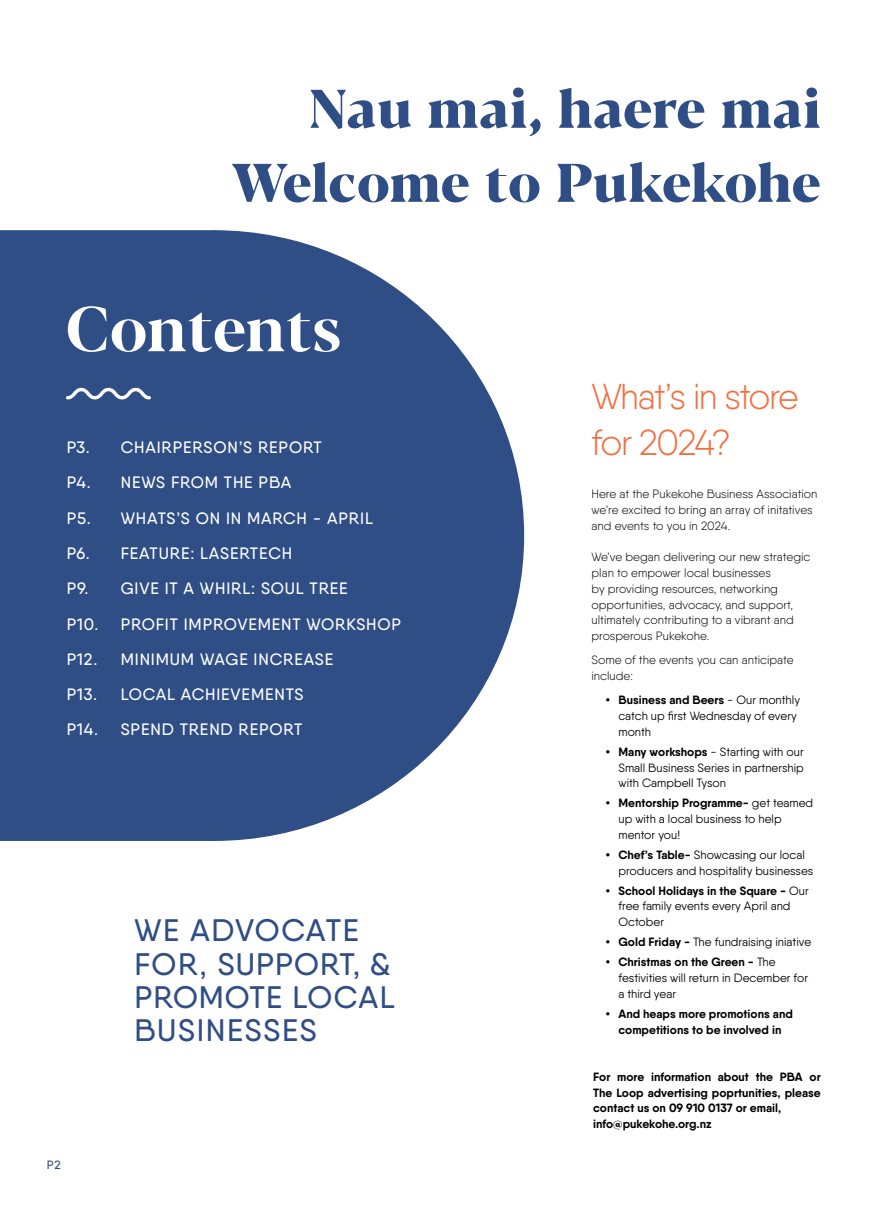
<style>
.page{position:relative;width:893px;height:1217px;background:#fff}
.page>*{position:absolute;margin:0;border:0;box-sizing:border-box;transform-origin:0 0}
.t1{font:700 63px "Blacker Display";color:#fff}
.t2{font:800 54px/73.9px "Blacker Display";letter-spacing:-.005em;color:#304e86;text-align:right}
.t3{font:300 36px/46.2px "Qanelas Soft";letter-spacing:-.05em;color:#f36e3f}
.t4{font:500 31.05px/33.3px "Qanelas Soft";letter-spacing:.03em;color:#304e86}
.t5{font:500 16.5px/35.2px "Qanelas Soft";letter-spacing:.05em;color:#fff}
.t6{font:12px/15.8px "Qanelas Soft";color:#000101}
.t7{font:300 12px/15.8px "Qanelas Soft";color:#000101}
.t8{font:700 12px/15.8px "Qanelas Soft";color:#000101;text-align:center}
.t9{font:500 12px "Qanelas Soft";color:#304e86}
.s1{font-style:inherit}
.s2{font-weight:700}
</style>
<div class="page">
<svg style="left:0;top:230px;width:525px;height:611px;background:#4a6495"></svg>
<svg style="left:66px;top:388px;width:85px;height:11px"></svg>
<h2 class="t2" style="left:231px;top:75px;width:591px">Nau mai, haere mai<br>Welcome to Pukekohe</h2>
<h1 class="t1" style="left:66px;top:291px;width:277px">Contents</h1>
<h3 class="t5" style="left:67px;top:429px;width:308px">P3. <span class="s1">CHAIRPERSON’S REPORT<br></span>P4. NEWS FROM THE PBA<br>P5. WHATS’S ON IN MARCH - APRIL<br>P6. FEATURE: LASERTECH<br>P9. GIVE IT A WHIRL: SOUL TREE<br>P10.</h3>
<h3 class="t5" style="left:121px;top:606px;width:282px">PROFIT IMPROVEMENT WORKSHOP</h3>
<h3 class="t5" style="left:67px;top:641px;width:32px">P12.</h3>
<h3 class="t5" style="left:121px;top:641px;width:214px">MINIMUM WAGE INCREASE</h3>
<h3 class="t5" style="left:67px;top:676px;width:32px">P13.</h3>
<h3 class="t5" style="left:121px;top:676px;width:184px">LOCAL ACHIEVEMENTS</h3>
<h3 class="t5" style="left:67px;top:711px;width:33px">P14.</h3>
<h3 class="t5" style="left:121px;top:711px;width:183px">SPEND TREND REPORT</h3>
<p class="t9" style="left:47px;top:1157px;width:15px">P2</p>
<h3 class="t4" style="left:135px;top:913px;width:262px">WE ADVOCATE<br>FOR, SUPPORT, &amp;<br>PROMOTE LOCAL<br>BUSINESSES</h3>
<h3 class="t3" style="left:591px;top:373px;width:209px">What’s in store for 2024?</h3>
<p class="t7" style="left:591px;top:486px;width:228px">Here at the Pukekohe Business Association we’re excited to bring an array of initatives and events to you in 2024.</p>
<p class="t7" style="left:591px;top:549px;width:220px">We’ve began delivering our new strategic plan to empower local businesses<br>by providing resources, networking opportunities, advocacy, and support, ultimately contributing to a vibrant and prosperous Pukekohe.</p>
<p class="t7" style="left:591px;top:652px;width:204px">Some of the events you can anticipate include:</p>
<p class="t6" style="left:618px;top:692px;width:183px;text-indent:-13px"><span class="s2">• Business and Beers</span> - Our monthly catch up first Wednesday of every month</p>
<p class="t6" style="left:618px;top:743px;width:187px;text-align:justify;text-indent:-13px"><span class="s2">• Many workshops</span> - Starting with our Small Business Series in partnership with Campbell Tyson</p>
<p class="t6" style="left:618px;top:795px;width:196px;text-indent:-13px"><span class="s2">• Mentorship Programme-</span> get teamed up with a local business to help mentor you!</p>
<p class="t6" style="left:618px;top:846px;width:196px;text-indent:-13px"><span class="s2">• Chef’s Table-</span> Showcasing our local producers and hospitality businesses</p>
<p class="t6" style="left:618px;top:882px;width:192px;text-indent:-13px"><span class="s2">• School Holidays in the Square -</span> Our free family events every April and<br>October</p>
<p class="t6" style="left:606px;top:933px;width:207px"><span class="s2">• Gold Friday -</span> The fundraising iniative</p>
<p class="t6" style="left:618px;top:953px;width:191px;text-indent:-13px"><span class="s2">• Christmas on the Green -</span> The festivities will return in December for a third year</p>
<p class="t8" style="left:606px;top:1005px;width:189px">• And heaps more promotions and competitions to be involved in</p>
<p class="t8" style="left:593px;top:1068px;width:229px;text-align:left">For more information about the PBA or The Loop advertising poprtunities, please contact us on 09 910 0137 or email, info@pukekohe.org.nz</p>
</div>
